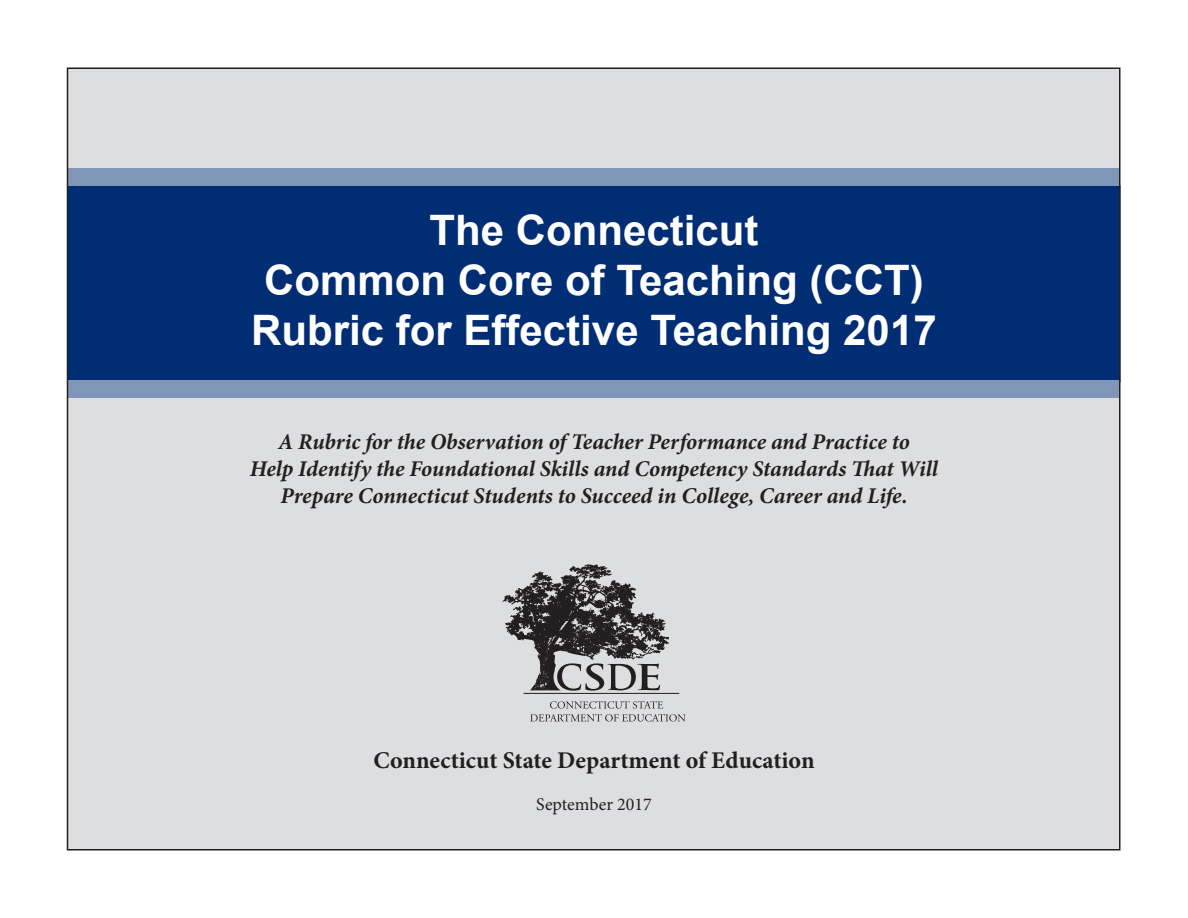
<style>
.page{position:relative;width:1188px;height:918px;background:#fff}
.page>*{position:absolute;margin:0;border:0;box-sizing:border-box;transform-origin:0 0}
.t1{font:700 42px/50.4px "Arial";color:#fff;text-align:center}
.t2{font:700 24px "Minion Pro";color:#231f20}
.t3{font:italic 700 22.5px/27px "Minion Pro";letter-spacing:-.005em;color:#231f20;text-align:center}
.t4{font:18px "Minion Pro";color:#231f20}
</style>
<div class="page">
<div style="left:68px;top:68px;width:1052px;height:782px;background:#dddee0"></div>
<div style="left:68px;top:185px;width:1052px;height:197px;background:#002d73"></div>
<div style="left:68px;top:168px;width:1052px;height:18px;background:#8096b9"></div>
<div style="left:68px;top:380px;width:1052px;height:18px;background:#8096b9"></div>
<hr style="left:524px;top:693px;width:155px;height:1px;background:#231f20">
<svg style="left:530px;top:701px;width:155px;height:21px"></svg>
<svg style="left:503px;top:564px;width:166px;height:127px"></svg>
<p class="t1" style="left:264px;top:206px;width:661px">The Connecticut<br>Common Core of Teaching (CCT)</p>
<p class="t1" style="left:251px;top:307px;width:687px">Rubric for Effective Teaching 2017</p>
<p class="t3" style="left:250px;top:428px;width:690px">A Rubric for the Observation of Teacher Performance and Practice to<br>Help Identify the Foundational Skills and Competency Standards That Will<br>Prepare Connecticut Students to Succeed in College, Career and Life.</p>
<p class="t2" style="left:373px;top:744px;width:443px">Connecticut State Department of Education</p>
<p class="t4" style="left:536px;top:793px;width:117px">September 2017</p>
</div>
